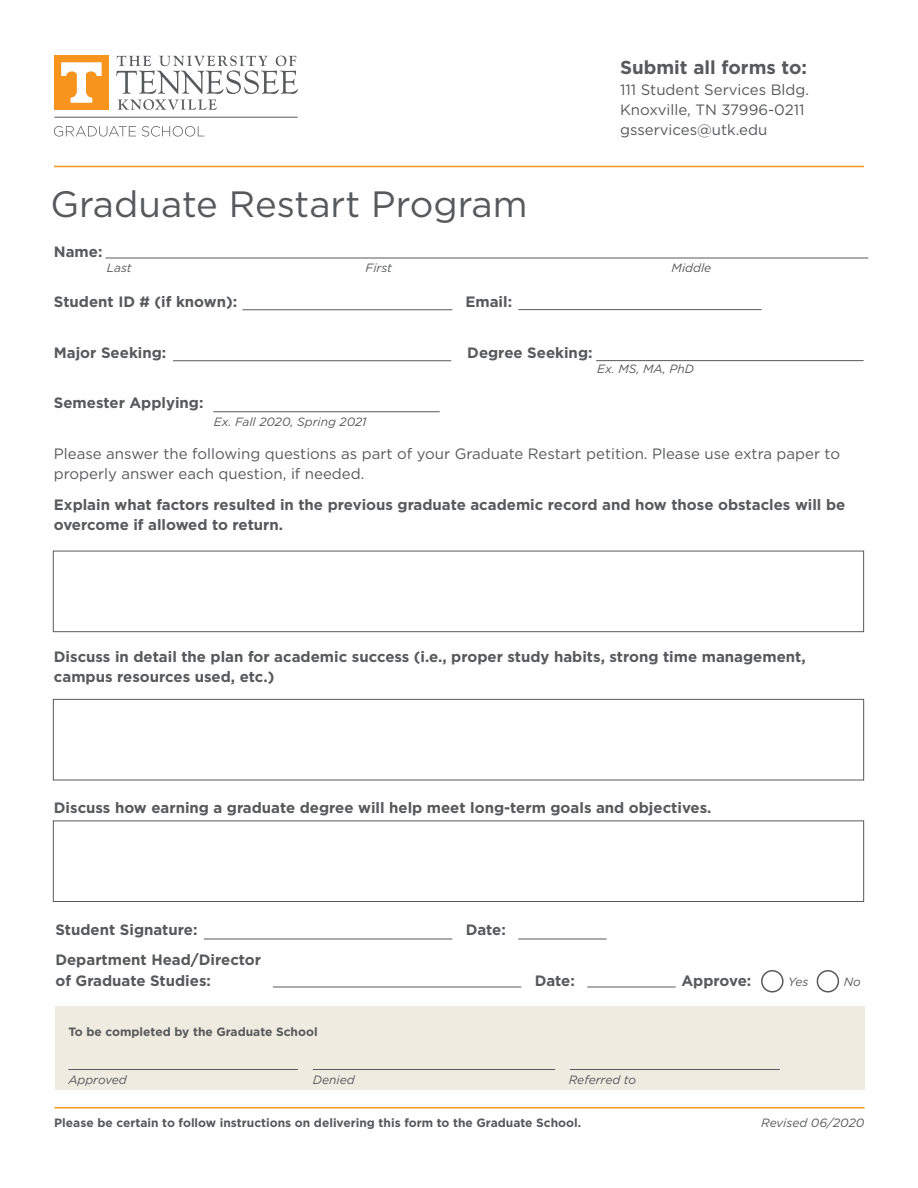
<style>
.page{position:relative;width:918px;height:1188px;background:#fff}
.page>*{position:absolute;margin:0;border:0;box-sizing:border-box;transform-origin:0 0}
.t1{font:36.6px "Gotham";color:#58595b}
.t2{font:700 18.75px "Gotham";color:#58595b}
.Side_Label{font:700 15px/20.2px "Gotham";color:#58595b}
.t3{font:15px/20.2px "Gotham";color:#58595b}
.t4{font:700 12px "Gotham";color:#58595b}
.Field_Label{font:italic 12px "Gotham";color:#58595b}
.Field_Description{font:italic 12px "Gotham";color:#58595b}
</style>
<div class="page">
<hr style="left:54px;top:117px;width:244px;height:1px;background:#58595b">
<svg style="left:116px;top:56px;width:182px;height:54px"></svg>
<div style="left:54px;top:56px;width:54px;height:54px;background:#f7941e"></div>
<svg style="left:61px;top:62px;width:41px;height:41px"></svg>
<svg style="left:54px;top:126px;width:82px;height:11px"></svg>
<svg style="left:142px;top:126px;width:62px;height:11px"></svg>
<hr style="left:54px;top:166px;width:810px;height:1px;background:#f7941e">
<hr style="left:54px;top:1107px;width:810px;height:1px;background:#f7941e">
<div style="left:53px;top:551px;width:811px;height:81px;border:1px solid #58595b"></div>
<hr style="left:173px;top:360px;width:278px;height:1px;background:#58595b">
<hr style="left:596px;top:360px;width:268px;height:1px;background:#58595b">
<div style="left:53px;top:699px;width:811px;height:81px;border:1px solid #58595b"></div>
<div style="left:53px;top:820px;width:811px;height:82px;border:1px solid #58595b"></div>
<div style="left:55px;top:1006px;width:809px;height:83px;background:#efebe1"></div>
<hr style="left:570px;top:1069px;width:210px;height:1px;background:#58595b">
<hr style="left:313px;top:1069px;width:242px;height:1px;background:#58595b">
<hr style="left:68px;top:1069px;width:230px;height:1px;background:#58595b">
<hr style="left:105px;top:258px;width:763px;height:1px;background:#58595b">
<hr style="left:242px;top:309px;width:210px;height:1px;background:#58595b">
<hr style="left:518px;top:309px;width:244px;height:1px;background:#58595b">
<hr style="left:213px;top:411px;width:227px;height:1px;background:#58595b">
<hr style="left:204px;top:939px;width:248px;height:1px;background:#58595b">
<hr style="left:518px;top:939px;width:89px;height:1px;background:#58595b">
<hr style="left:273px;top:987px;width:248px;height:1px;background:#58595b">
<hr style="left:587px;top:987px;width:89px;height:1px;background:#58595b">
<div style="left:761px;top:970px;width:23px;height:23px;border:2px solid #58595b;border-radius:50%"></div>
<div style="left:817px;top:970px;width:22px;height:23px;border:2px solid #58595b;border-radius:50%"></div>
<p class="t2" style="left:620px;top:55px;width:188px">Submit all forms to:</p>
<p class="t3" style="left:620px;top:79px;width:190px">111 Student Services Bldg.<br>Knoxville, TN 37996-0211 gsservices@utk.edu</p>
<p class="t1" style="left:50px;top:180px;width:479px">Graduate Restart Program</p>
<p class="Side_Label" style="left:54px;top:241px;width:50px">Name:</p>
<p class="Field_Label" style="left:107px;top:261px;width:26px">Last</p>
<p class="Field_Label" style="left:366px;top:261px;width:28px">First</p>
<p class="Field_Label" style="left:672px;top:261px;width:41px">Middle</p>
<p class="Side_Label" style="left:54px;top:292px;width:185px">Student ID # (if known):</p>
<p class="Side_Label" style="left:465px;top:292px;width:48px">Email:</p>
<p class="Side_Label" style="left:54px;top:342px;width:114px">Major Seeking:</p>
<p class="Side_Label" style="left:467px;top:342px;width:127px">Degree Seeking:</p>
<p class="Side_Label" style="left:54px;top:393px;width:151px">Semester Applying:</p>
<p class="Field_Label" style="left:597px;top:362px;width:98px">Ex. MS, MA, PhD</p>
<p class="Field_Label" style="left:214px;top:414px;width:154px">Ex. Fall 2020, Spring 2021</p>
<p class="t3" style="left:54px;top:443px;width:788px">Please answer the following questions as part of your Graduate Restart petition. Please use extra paper to properly answer each question, if needed.</p>
<p class="Side_Label" style="left:54px;top:494px;width:793px">Explain what factors resulted in the previous graduate academic record and how those obstacles will be overcome if allowed to return.</p>
<p class="Side_Label" style="left:54px;top:646px;width:753px">Discuss in detail the plan for academic success (i.e., proper study habits, strong time management, campus resources used, etc.)</p>
<p class="Side_Label" style="left:54px;top:798px;width:659px">Discuss how earning a graduate degree will help meet long-term goals and objectives.</p>
<p class="Side_Label" style="left:55px;top:919px;width:144px">Student Signature:</p>
<p class="Side_Label" style="left:55px;top:950px;width:207px">Department Head/Director of Graduate Studies:</p>
<p class="Side_Label" style="left:466px;top:919px;width:42px">Date:</p>
<p class="Side_Label" style="left:535px;top:970px;width:42px">Date:</p>
<p class="Side_Label" style="left:681px;top:970px;width:71px">Approve:</p>
<p class="Field_Description" style="left:788px;top:974px;width:22px">Yes</p>
<p class="Field_Description" style="left:844px;top:974px;width:19px">No</p>
<p class="t4" style="left:68px;top:1024px;width:251px">To be completed by the Graduate School</p>
<p class="Field_Label" style="left:68px;top:1072px;width:60px">Approved</p>
<p class="Field_Label" style="left:313px;top:1072px;width:43px">Denied</p>
<p class="Field_Label" style="left:569px;top:1072px;width:69px">Referred to</p>
<p class="t4" style="left:54px;top:1115px;width:528px">Please be certain to follow instructions on delivering this form to the Graduate School.</p>
<p class="Field_Label" style="left:761px;top:1115px;width:105px">Revised 06/2020</p>
</div>
